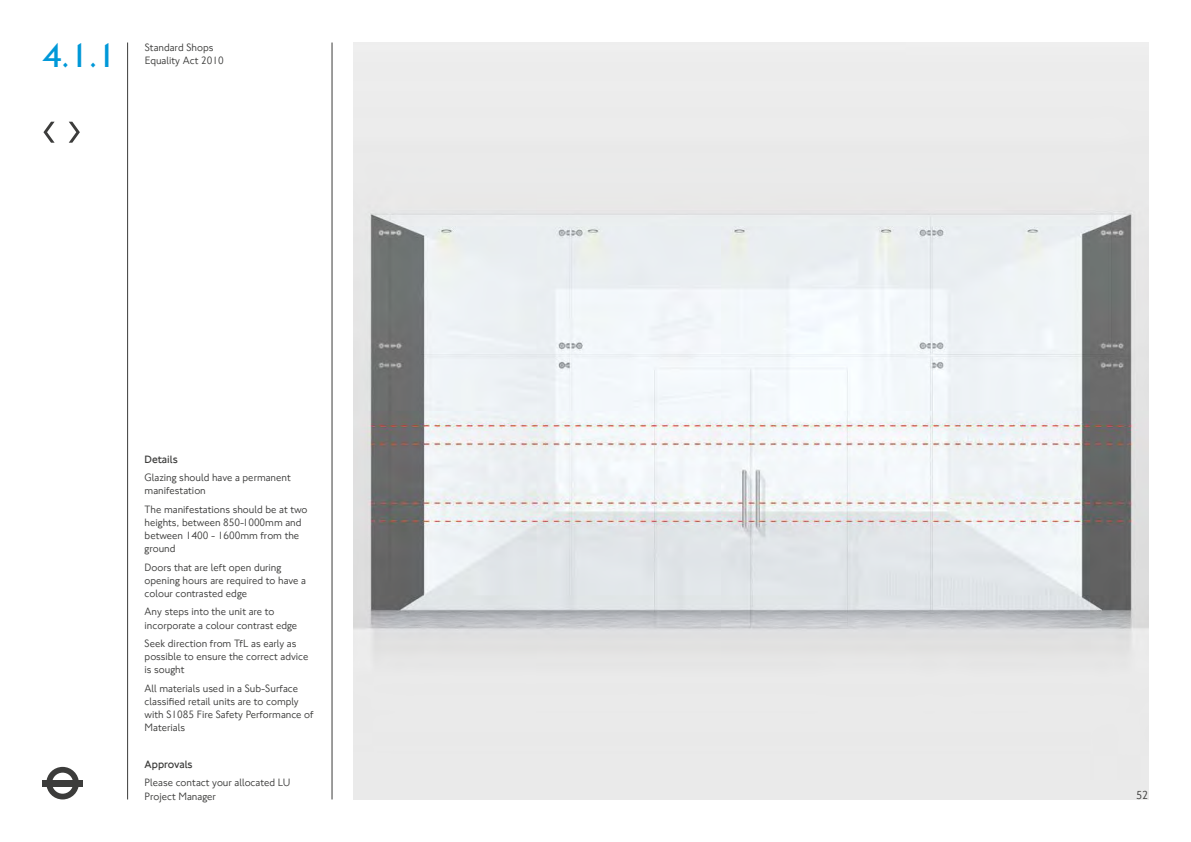
<style>
.page{position:relative;width:1191px;height:842px;background:#fff}
.page>*{position:absolute;margin:0;border:0;box-sizing:border-box;transform-origin:0 0}
.t1{font:300 35px "NJ Font";color:#0098d8}
.t2{font:12px "NJ Font";color:#3c3c3b}
.t3{font:11px/13.2px "NJ Font";color:#3c3c3b}
.t4{font:300 11px "NJ Font";color:#3c3c3b}
</style>
<div class="page">
<img style="left:354px;top:43px;width:794px;height:756px">
<svg style="left:43px;top:122px;width:12px;height:21px"></svg>
<svg style="left:69px;top:122px;width:11px;height:21px"></svg>
<svg style="left:46px;top:767px;width:33px;height:32px"></svg>
<div style="left:43px;top:780px;width:40px;height:6px;background:#3c3c3b"></div>
<hr style="left:127px;top:43px;width:1px;height:756px;background:#3c3c3b">
<hr style="left:331px;top:43px;width:1px;height:756px;background:#3c3c3b">
<h1 class="t1" style="left:43px;top:34px;width:75px">4.1.1</h1>
<p class="t3" style="left:145px;top:41px;width:80px">Standard Shops<br>Equality Act 2010</p>
<p class="t4" style="left:145px;top:452px;width:35px">Details</p>
<p class="t3" style="left:145px;top:471px;width:148px">Glazing should have a permanent manifestation</p>
<p class="t3" style="left:145px;top:503px;width:164px">The manifestations should be at two heights, between 850-1000mm and between 1400 - 1600mm from the ground</p>
<p class="t3" style="left:145px;top:561px;width:163px">Doors that are left open during opening hours are required to have a colour contrasted edge</p>
<p class="t3" style="left:145px;top:605px;width:154px">Any steps into the unit are to incorporate a colour contrast edge</p>
<p class="t3" style="left:145px;top:637px;width:165px">Seek direction from TfL as early as possible to ensure the correct advice is sought</p>
<p class="t3" style="left:145px;top:682px;width:171px">All materials used in a Sub-Surface classified retail units are to comply with S1085 Fire Safety Performance of<br>Materials</p>
<p class="t4" style="left:145px;top:758px;width:50px">Approvals</p>
<p class="t3" style="left:145px;top:776px;width:147px">Please contact your allocated LU<br>Project Manager</p>
<p class="t2" style="left:1136px;top:788px;width:14px">52</p>
</div>
